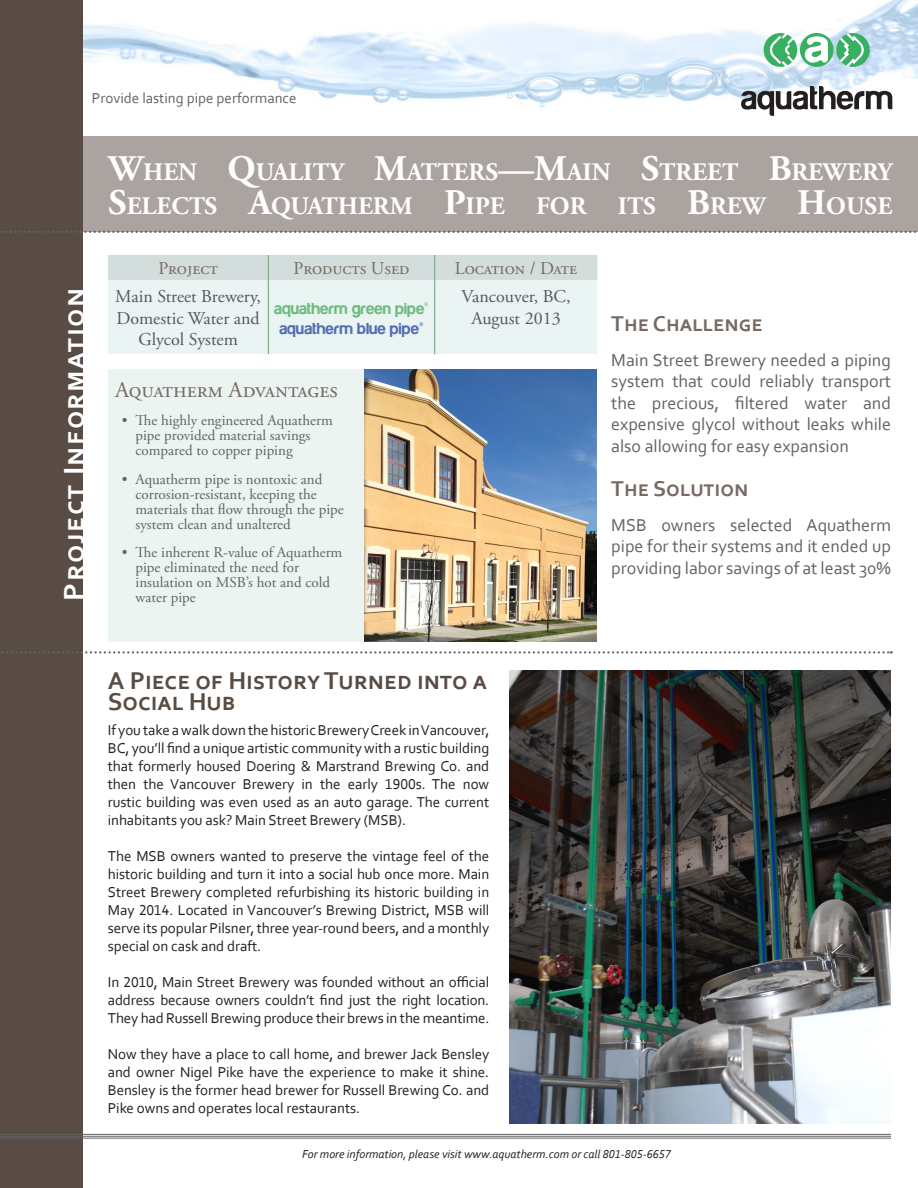
<style>
.page{position:relative;width:918px;height:1188px;background:#fff}
.page>*{position:absolute;margin:0;border:0;box-sizing:border-box;transform-origin:0 0}
.t1{font:700 30px "Corbel";letter-spacing:.05em;color:#fff}
.Section_Headings{font:700 25.5px/21px "Corbel";color:#594c44}
.t2{font:700 25.2px/34.5px "Adobe Garamond Pro";color:#fff}
.t3{font:700 22.5px "Corbel";color:#776b64}
.t4{font:22.5px "Adobe Garamond Pro";color:#776b64}
.t5{font:18px/21.6px "Corbel";color:#636366;text-align:justify}
.t6{font:18px/21.6px "Adobe Garamond Pro";letter-spacing:-.01em;color:#57585a;text-align:center}
.t7{font:18px "Adobe Garamond Pro";color:#776b64}
.t8{font:16.5px/19.8px "aquafont";color:#6bbc7d;text-align:center}
.intro_paragraph{font:15px/18px "Corbel";letter-spacing:-.005em;color:#231f20;text-align:justify}
.t9{font:15px/15px "Adobe Garamond Pro";letter-spacing:-.005em;color:#636366}
.t10{font:15px "Corbel";color:#636366}
.t11{font:italic 12px "Corbel";color:#231f20}
.s1{font-size:36px}
.s2{color:#536eb3}
</style>
<div class="page">
<div style="left:80px;top:137px;width:838px;height:95px;background:#aaa39f"></div>
<img style="left:83px;top:0;width:835px;height:110px">
<div style="left:0;top:0;width:83px;height:1188px;background:#594c44"></div>
<svg style="left:0;top:231px;width:916px;height:2px"></svg>
<hr style="left:0;top:1134px;width:891px;height:1px;background:#636366">
<hr style="left:0;top:1136px;width:891px;height:1px;background:#636366">
<hr style="left:0;top:1138px;width:891px;height:1px;background:#636366">
<svg style="left:1px;top:651px;width:891px;height:3px"></svg>
<svg style="left:108px;top:255px;width:489px;height:99px;background:#e3eeec"></svg>
<hr style="left:268px;top:280px;width:1px;height:74px;background:#81a48a">
<hr style="left:434px;top:280px;width:1px;height:74px;background:#81a48a">
<div style="left:108px;top:369px;width:256px;height:273px;background:#ecf4f1"></div>
<img style="left:364px;top:369px;width:232px;height:273px">
<div style="left:800px;top:33px;width:33px;height:34px;background:#38af61;border-radius:50%"></div>
<svg style="left:805px;top:36px;width:23px;height:27px"></svg>
<svg style="left:764px;top:33px;width:33px;height:34px"></svg>
<svg style="left:836px;top:33px;width:34px;height:34px"></svg>
<svg style="left:741px;top:86px;width:151px;height:30px"></svg>
<img style="left:510px;top:670px;width:381px;height:453px">
<p class="t10" style="left:92px;top:89px;width:206px">Provide lasting pipe performance</p>
<p class="t1" style="left:55px;top:601px;width:315px;rotate:-90deg">Project Information</p>
<p class="t2" style="left:108px;top:155px;width:785px"><span class="s1">W</span>HEN <span class="s1">Q</span>UALITY <span class="s1">M</span>ATTERS<span class="s1">—M</span>AIN <span class="s1">S</span>TREET <span class="s1">B</span>REWERY<br><span class="s1">S</span>ELECTS <span class="s1">A</span>QUATHERM <span class="s1">P</span>IPE FOR ITS <span class="s1">B</span>REW <span class="s1">H</span>OUSE</p>
<p class="t7" style="left:158px;top:258px;width:61px">Project</p>
<p class="t7" style="left:294px;top:258px;width:117px">Products Used</p>
<p class="t7" style="left:455px;top:258px;width:124px">Location / Date</p>
<p class="t6" style="left:115px;top:286px;width:147px">Main Street Brewery,<br>Domestic Water and<br>Glycol System</p>
<p class="t6" style="left:462px;top:286px;width:111px">Vancouver, BC,<br>August 2013</p>
<p class="t8" style="left:275px;top:299px;width:155px">aquatherm green pipe® <span class="s2">aquatherm blue pipe®</span></p>
<p class="t4" style="left:115px;top:376px;width:224px">Aquatherm Advantages</p>
<p class="t9" style="left:135px;top:413px;width:199px;text-indent:-14px">• The highly engineered Aquatherm pipe provided material savings compared to copper piping</p>
<p class="t9" style="left:135px;top:472px;width:210px;text-indent:-14px">• Aquatherm pipe is nontoxic and corrosion-resistant, keeping the materials that flow through the pipe system clean and unaltered</p>
<p class="t9" style="left:135px;top:545px;width:208px;text-indent:-14px">• The inherent R-value of Aquatherm pipe eliminated the need for insulation on MSB’s hot and cold water pipe</p>
<p class="t3" style="left:611px;top:309px;width:153px">The Challenge</p>
<p class="t5" style="left:611px;top:348px;width:281px">Main Street Brewery needed a piping system that could reliably transport the precious, filtered water and expensive glycol without leaks while also allowing for easy expansion</p>
<p class="t3" style="left:611px;top:474px;width:139px">The Solution</p>
<p class="t5" style="left:611px;top:513px;width:281px">MSB owners selected Aquatherm pipe for their systems and it ended up providing labor savings of at least 30%</p>
<p class="Section_Headings" style="left:108px;top:669px;width:381px">A Piece of History Turned into a<br>Social Hub</p>
<p class="intro_paragraph" style="left:108px;top:720px;width:383px">If you take a walk down the historic Brewery Creek in Vancouver, BC, you’ll find a unique artistic community with a rustic building that formerly housed Doering &amp; Marstrand Brewing Co. and then the Vancouver Brewery in the early 1900s. The now rustic building was even used as an auto garage. The current inhabitants you ask? Main Street Brewery (MSB).</p>
<p class="intro_paragraph" style="left:108px;top:846px;width:383px">The MSB owners wanted to preserve the vintage feel of the historic building and turn it into a social hub once more. Main Street Brewery completed refurbishing its historic building in May 2014. Located in Vancouver’s Brewing District, MSB will serve its popular Pilsner, three year-round beers, and a monthly special on cask and draft.</p>
<p class="intro_paragraph" style="left:108px;top:972px;width:383px">In 2010, Main Street Brewery was founded without an official address because owners couldn’t find just the right location.<br>They had Russell Brewing produce their brews in the meantime.</p>
<p class="intro_paragraph" style="left:108px;top:1044px;width:383px">Now they have a place to call home, and brewer Jack Bensley and owner Nigel Pike have the experience to make it shine.<br>Bensley is the former head brewer for Russell Brewing Co. and Pike owns and operates local restaurants.</p>
<p class="t11" style="left:302px;top:1147px;width:370px">For more information, please visit www.aquatherm.com or call 801-805-6657</p>
</div>
